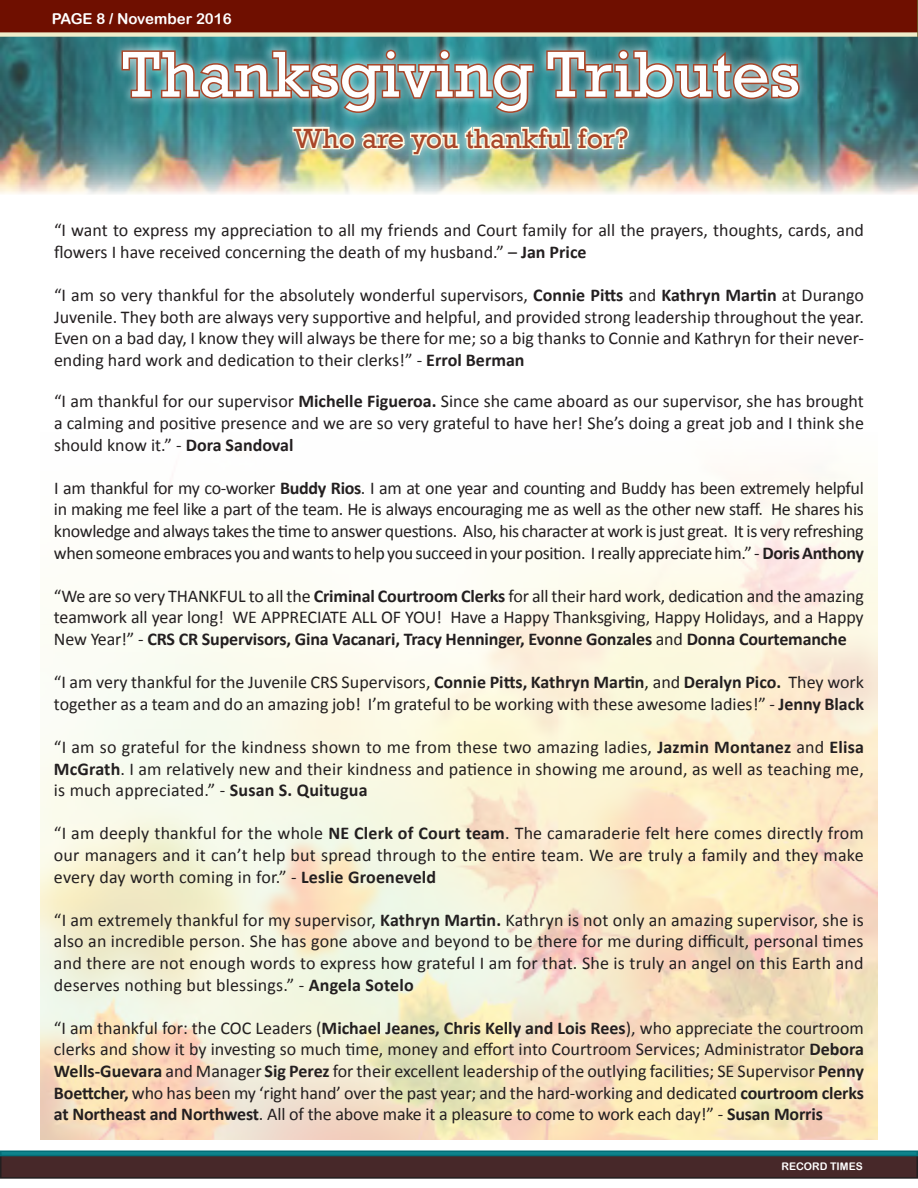
<style>
.page{position:relative;width:918px;height:1188px;background:#fff}
.page>*{position:absolute;margin:0;border:0;box-sizing:border-box;transform-origin:0 0}
.t1{font:66px "Rockwell";color:#fff}
.t2{font:28.5px "Rockwell";color:#a94629}
.t3{font:18px/21.6px "Calibri";color:#231f20;text-align:justify}
.t4{font:15px "Arial Rounded MT Bold";color:#fff}
.t5{font:10.5px "Arial Rounded MT Bold";color:#fff}
.s1{font-weight:700}
</style>
<div class="page">
<img style="left:0;top:37px;width:918px;height:157px">
<div style="left:1px;top:1px;width:916px;height:34px;background:#6f0f00"></div>
<div style="left:0;top:0;width:918px;height:36px;border:2px solid #6f0f00"></div>
<div style="left:112px;top:41px;width:697px;height:123px;background:#fff;opacity:.75"></div>
<svg style="left:120px;top:47px;width:415px;height:67px;background:#6f8683"></svg>
<svg style="left:545px;top:47px;width:256px;height:54px;background:#79847e"></svg>
<img style="left:291px;top:122px;width:340px;height:35px">
<div style="left:1px;top:1155px;width:916px;height:23px;background:#472829"></div>
<div style="left:0;top:1155px;width:918px;height:24px;border:2px solid #231f20"></div>
<div style="left:0;top:1150px;width:918px;height:6px;border:2px solid #036f79"></div>
<div style="left:0;top:32px;width:918px;height:5px;border:2px solid #efecca"></div>
<svg style="left:917px;top:0;width:1px;height:38px"></svg>
<p class="t4" style="left:52px;top:10px;width:181px">PAGE 8 / November 2016</p>
<p class="t1" style="left:122px;top:36px;width:679px">Thanksgiving Tributes</p>
<p class="t2" style="left:294px;top:122px;width:336px">Who are you thankful for?</p>
<p class="t3" style="left:54px;top:220px;width:811px">“I want to express my appreciation to all my friends and Court family for all the prayers, thoughts, cards, and flowers I have received concerning the death of my husband.” – <span class="s1">Jan Price</span></p>
<p class="t3" style="left:54px;top:284px;width:811px">“I am so very thankful for the absolutely wonderful supervisors, <span class="s1">Connie Pitts</span> and <span class="s1">Kathryn Martin</span> at Durango Juvenile. They both are always very supportive and helpful, and provided strong leadership throughout the year.<br>Even on a bad day, I know they will always be there for me; so a big thanks to Connie and Kathryn for their never&shy;ending hard work and dedication to their clerks!” - <span class="s1">Errol Berman</span></p>
<p class="t3" style="left:54px;top:391px;width:811px">“I am thankful for our supervisor <span class="s1">Michelle Figueroa.</span> Since she came aboard as our supervisor, she has brought a calming and positive presence and we are so very grateful to have her! She’s doing a great job and I think she should know it.” - <span class="s1">Dora Sandoval</span></p>
<p class="t3" style="left:54px;top:477px;width:812px">I am thankful for my co-worker <span class="s1">Buddy Rios</span>. I am at one year and counting and Buddy has been extremely helpful in making me feel like a part of the team. He is always encouraging me as well as the other new staff. He shares his knowledge and always takes the time to answer questions. Also, his character at work is just great. It is very refreshing when someone embraces you and wants to help you succeed in your position. I really appreciate him.” - <span class="s1">Doris Anthony</span></p>
<p class="t3" style="left:54px;top:585px;width:811px">“We are so very THANKFUL to all the <span class="s1">Criminal Courtroom Clerks</span> for all their hard work, dedication and the amazing teamwork all year long! WE APPRECIATE ALL OF YOU! Have a Happy Thanksgiving, Happy Holidays, and a Happy New Year!” - <span class="s1">CRS CR Supervisors, Gina Vacanari, Tracy Henninger, Evonne Gonzales</span> and <span class="s1">Donna Courtemanche</span></p>
<p class="t3" style="left:54px;top:671px;width:812px">“I am very thankful for the Juvenile CRS Supervisors, <span class="s1">Connie Pitts, Kathryn Martin</span>, and <span class="s1">Deralyn Pico.</span> They work together as a team and do an amazing job! I’m grateful to be working with these awesome ladies!” - <span class="s1">Jenny Black</span></p>
<p class="t3" style="left:54px;top:736px;width:812px">“I am so grateful for the kindness shown to me from these two amazing ladies, <span class="s1">Jazmin Montanez</span> and <span class="s1">Elisa McGrath</span>. I am relatively new and their kindness and patience in showing me around, as well as teaching me, is much appreciated.” - <span class="s1">Susan S. Quitugua</span></p>
<p class="t3" style="left:54px;top:823px;width:811px">“I am deeply thankful for the whole <span class="s1">NE Clerk of Court team</span>. The camaraderie felt here comes directly from our managers and it can’t help but spread through to the entire team. We are truly a family and they make every day worth coming in for.” - <span class="s1">Leslie Groeneveld</span></p>
<p class="t3" style="left:54px;top:909px;width:811px">“I am extremely thankful for my supervisor, <span class="s1">Kathryn Martin.</span> Kathryn is not only an amazing supervisor, she is also an incredible person. She has gone above and beyond to be there for me during difficult, personal times and there are not enough words to express how grateful I am for that. She is truly an angel on this Earth and deserves nothing but blessings.” - <span class="s1">Angela Sotelo</span></p>
<p class="t3" style="left:54px;top:1017px;width:812px">“I am thankful for: the COC Leaders (<span class="s1">Michael Jeanes, Chris Kelly and Lois Rees</span>), who appreciate the courtroom clerks and show it by investing so much time, money and effort into Courtroom Services; Administrator <span class="s1">Debora Wells-Guevara</span> and Manager <span class="s1">Sig Perez</span> for their excellent leadership of the outlying facilities; SE Supervisor <span class="s1">Penny Boettcher,</span> who has been my ‘right hand’ over the past year; and the hard-working and dedicated <span class="s1">courtroom clerks at Northeast and Northwest</span>. All of the above make it a pleasure to come to work each day!” - <span class="s1">Susan Morris</span></p>
<p class="t5" style="left:781px;top:1160px;width:83px">RECORD TIMES</p>
</div>
